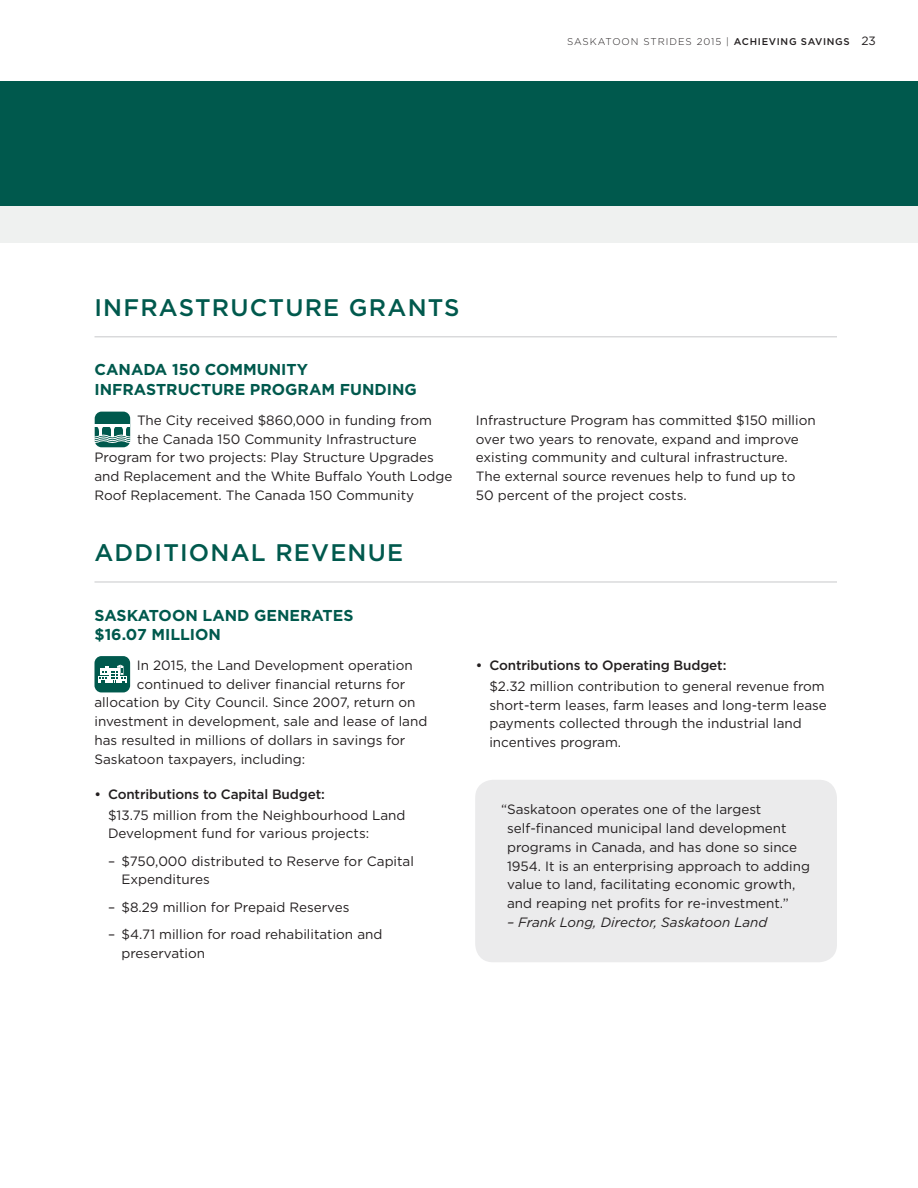
<style>
.page{position:relative;width:918px;height:1188px;background:#fff}
.page>*{position:absolute;margin:0;border:0;box-sizing:border-box;transform-origin:0 0}
.t1{font:500 24px "Gotham";letter-spacing:.05em;color:#00594d}
.t2{font:700 15.75px/19.5px "Gotham";color:#00594d}
.t3{font:13.5px/18.8px "Gotham";color:#231f20}
.t4{font:500 13.5px "Gotham";letter-spacing:-.01em;color:#231f20}
.t5{font:italic 13.5px "Gotham";color:#231f20}
.t6{font:300 9.75px "Gotham";letter-spacing:.1em;color:#231f20}
.s1{font-weight:500}
.s2{font-weight:400;font-size:12px}
</style>
<div class="page">
<div style="left:0;top:205px;width:918px;height:38px;background:#eff1f0"></div>
<div style="left:0;top:81px;width:918px;height:124px;background:#00594d"></div>
<div style="left:95px;top:412px;width:35px;height:35px;background:#00594d;border-radius:7px"></div>
<hr style="left:95px;top:424px;width:35px;height:2px;background:#fff">
<svg style="left:94px;top:426px;width:37px;height:17px"></svg>
<div style="left:95px;top:656px;width:35px;height:36px;background:#00594d;border-radius:7px"></div>
<div style="left:98px;top:676px;width:10px;height:7px;background:#fff"></div>
<svg style="left:99px;top:665px;width:27px;height:18px"></svg>
<hr style="left:94px;top:336px;width:743px;height:1px;background:#c7c8ca">
<hr style="left:94px;top:582px;width:743px;height:1px;background:#c7c8ca">
<div style="left:475px;top:780px;width:362px;height:182px;background:#ebebec;border-radius:18px"></div>
<p class="t6" style="left:567px;top:35px;width:310px">SASKATOON STRIDES 2015 | <span class="s1">ACHIEVING SAVINGS</span> <span class="s2">23</span></p>
<h1 class="t1" style="left:94px;top:292px;width:367px">INFRASTRUCTURE GRANTS</h1>
<p class="t2" style="left:94px;top:360px;width:324px">CANADA 150 COMMUNITY<br>INFRASTRUCTURE PROGRAM FUNDING</p>
<p class="t3" style="left:137px;top:410px;width:296px">The City received $860,000 in funding from</p>
<p class="t3" style="left:137px;top:429px;width:281px">the Canada 150 Community Infrastructure</p>
<p class="t3" style="left:94px;top:448px;width:341px">Program for two projects: Play Structure Upgrades</p>
<p class="t3" style="left:94px;top:467px;width:359px">and Replacement and the White Buffalo Youth Lodge</p>
<p class="t3" style="left:94px;top:485px;width:321px">Roof Replacement. The Canada 150 Community</p>
<h1 class="t1" style="left:94px;top:537px;width:310px">ADDITIONAL REVENUE</h1>
<p class="t3" style="left:476px;top:410px;width:341px">Infrastructure Program has committed $150 million over two years to renovate, expand and improve existing community and cultural infrastructure.<br>The external source revenues help to fund up to 50 percent of the project costs.</p>
<p class="t2" style="left:94px;top:605px;width:260px">SASKATOON LAND GENERATES $16.07 MILLION</p>
<p class="t3" style="left:137px;top:656px;width:277px">In 2015, the Land Development operation</p>
<p class="t3" style="left:137px;top:674px;width:270px">continued to deliver financial returns for</p>
<p class="t3" style="left:94px;top:693px;width:323px">allocation by City Council. Since 2007, return on</p>
<p class="t3" style="left:94px;top:712px;width:334px">investment in development, sale and lease of land</p>
<p class="t3" style="left:94px;top:731px;width:312px">has resulted in millions of dollars in savings for</p>
<p class="t3" style="left:94px;top:749px;width:212px">Saskatoon taxpayers, including:</p>
<p class="t4" style="left:94px;top:785px;width:232px">• Contributions to Capital Budget:</p>
<p class="t3" style="left:108px;top:805px;width:299px">$13.75 million from the Neighbourhood Land<br>Development fund for various projects:</p>
<p class="t3" style="left:122px;top:851px;width:294px;text-indent:-14px">– $750,000 distributed to Reserve for Capital<br>Expenditures</p>
<p class="t3" style="left:108px;top:897px;width:243px">– $8.29 million for Prepaid Reserves</p>
<p class="t3" style="left:122px;top:925px;width:262px;text-indent:-14px">– $4.71 million for road rehabilitation and preservation</p>
<p class="t4" style="left:476px;top:656px;width:252px">• Contributions to Operating Budget:</p>
<p class="t3" style="left:489px;top:676px;width:339px">$2.32 million contribution to general revenue from short-term leases, farm leases and long-term lease payments collected through the industrial land incentives program.</p>
<p class="t3" style="left:507px;top:800px;width:304px;text-indent:-6px">“Saskatoon operates one of the largest self-financed municipal land development programs in Canada, and has done so since 1954. It is an enterprising approach to adding value to land, facilitating economic growth, and reaping net profits for re-investment.”</p>
<p class="t5" style="left:507px;top:913px;width:262px">– Frank Long, Director, Saskatoon Land</p>
</div>
